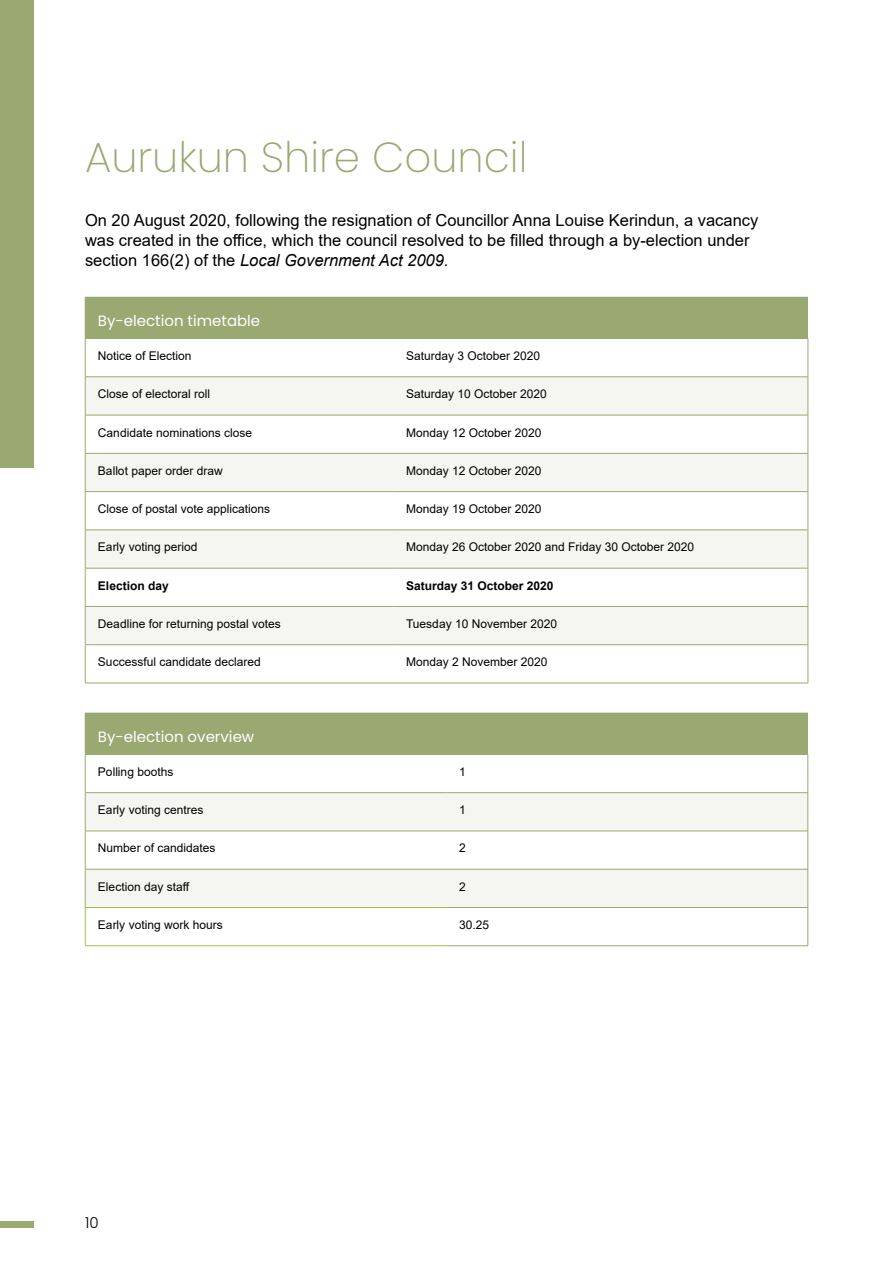
<style>
.page{position:relative;width:893px;height:1263px;background:#fff}
.page>*{position:absolute;margin:0;border:0;box-sizing:border-box;transform-origin:0 0}
.Heading_2_-_Council{font:200 42px "Poppins";color:#9aa872}
.Body{font:16.5px/19.8px "Arial";color:#000}
.Table_-_Header_1{font:15px "Poppins";color:#fff}
.t1{font:300 15px "Poppins";color:#000}
.Table_-_Body{font:12px "Arial";color:#000}
.Table_-_Body-2{font:700 12px "Arial";color:#000}
.s1{font-style:italic}
</style>
<div class="page">
<hr style="left:892px;top:962px;width:1px;height:301px;background:#9aa872">
<div style="left:0;top:0;width:34px;height:468px;background:#9aa871"></div>
<div style="left:0;top:1221px;width:34px;height:7px;background:#9aa871"></div>
<div style="left:85px;top:297px;width:723px;height:42px;background:#9aa872"></div>
<svg style="left:86px;top:378px;width:722px;height:266px;fill:#f5f6f1"></svg>
<hr style="left:85px;top:530px;width:308px;height:1px;background:#9aa872">
<hr style="left:85px;top:377px;width:308px;height:1px;background:#9aa872">
<hr style="left:393px;top:377px;width:415px;height:1px;background:#9aa872">
<hr style="left:85px;top:415px;width:308px;height:1px;background:#9aa872">
<hr style="left:393px;top:415px;width:415px;height:1px;background:#9aa872">
<hr style="left:85px;top:453px;width:308px;height:1px;background:#9aa872">
<hr style="left:393px;top:453px;width:415px;height:1px;background:#9aa872">
<hr style="left:85px;top:491px;width:308px;height:1px;background:#9aa872">
<hr style="left:393px;top:491px;width:415px;height:1px;background:#9aa872">
<hr style="left:393px;top:530px;width:415px;height:1px;background:#9aa872">
<hr style="left:85px;top:683px;width:308px;height:1px;background:#9aa872">
<hr style="left:393px;top:683px;width:415px;height:1px;background:#9aa872">
<hr style="left:85px;top:568px;width:308px;height:1px;background:#9aa872">
<hr style="left:393px;top:568px;width:415px;height:1px;background:#9aa872">
<hr style="left:85px;top:606px;width:308px;height:1px;background:#9aa872">
<hr style="left:393px;top:606px;width:415px;height:1px;background:#9aa872">
<hr style="left:85px;top:644px;width:308px;height:1px;background:#9aa872">
<hr style="left:393px;top:644px;width:415px;height:1px;background:#9aa872">
<hr style="left:808px;top:339px;width:1px;height:38px;background:#9aa872">
<hr style="left:808px;top:377px;width:1px;height:38px;background:#9aa872">
<hr style="left:808px;top:415px;width:1px;height:38px;background:#9aa872">
<hr style="left:808px;top:453px;width:1px;height:38px;background:#9aa872">
<hr style="left:808px;top:492px;width:1px;height:38px;background:#9aa872">
<hr style="left:808px;top:530px;width:1px;height:38px;background:#9aa872">
<hr style="left:808px;top:568px;width:1px;height:38px;background:#9aa872">
<hr style="left:808px;top:607px;width:1px;height:37px;background:#9aa872">
<hr style="left:808px;top:645px;width:1px;height:38px;background:#9aa872">
<hr style="left:85px;top:339px;width:1px;height:38px;background:#9aa872">
<hr style="left:85px;top:377px;width:1px;height:38px;background:#9aa872">
<hr style="left:85px;top:415px;width:1px;height:38px;background:#9aa872">
<hr style="left:85px;top:453px;width:1px;height:38px;background:#9aa872">
<hr style="left:85px;top:492px;width:1px;height:38px;background:#9aa872">
<hr style="left:85px;top:530px;width:1px;height:38px;background:#9aa872">
<hr style="left:85px;top:568px;width:1px;height:38px;background:#9aa872">
<hr style="left:85px;top:607px;width:1px;height:37px;background:#9aa872">
<hr style="left:85px;top:645px;width:1px;height:38px;background:#9aa872">
<div style="left:85px;top:713px;width:723px;height:41px;background:#9aa872"></div>
<svg style="left:86px;top:793px;width:722px;height:114px;fill:#f5f6f1"></svg>
<hr style="left:85px;top:754px;width:362px;height:1px;background:#9aa872">
<hr style="left:447px;top:754px;width:361px;height:1px;background:#9aa872">
<hr style="left:85px;top:754px;width:1px;height:38px;background:#9aa872">
<hr style="left:85px;top:792px;width:362px;height:1px;background:#9aa872">
<hr style="left:85px;top:793px;width:1px;height:38px;background:#9aa872">
<hr style="left:447px;top:792px;width:361px;height:1px;background:#9aa872">
<hr style="left:85px;top:831px;width:362px;height:1px;background:#9aa872">
<hr style="left:85px;top:831px;width:1px;height:38px;background:#9aa872">
<hr style="left:447px;top:831px;width:361px;height:1px;background:#9aa872">
<hr style="left:808px;top:754px;width:1px;height:38px;background:#9aa872">
<hr style="left:808px;top:793px;width:1px;height:38px;background:#9aa872">
<hr style="left:808px;top:831px;width:1px;height:38px;background:#9aa872">
<hr style="left:85px;top:869px;width:1px;height:38px;background:#9aa872">
<hr style="left:85px;top:869px;width:362px;height:1px;background:#9aa872">
<hr style="left:85px;top:907px;width:362px;height:1px;background:#a1c146">
<hr style="left:85px;top:908px;width:1px;height:37px;background:#a1c146">
<hr style="left:85px;top:945px;width:362px;height:1px;background:#a1c146">
<hr style="left:447px;top:869px;width:361px;height:1px;background:#9aa872">
<hr style="left:447px;top:907px;width:361px;height:1px;background:#9aa872">
<hr style="left:447px;top:945px;width:361px;height:1px;background:#9aa872">
<hr style="left:808px;top:869px;width:1px;height:38px;background:#9aa872">
<hr style="left:808px;top:908px;width:1px;height:37px;background:#9aa872">
<p class="Heading_2_-_Council" style="left:85px;top:133px;width:444px">Aurukun Shire Council</p>
<p class="Body" style="left:85px;top:210px;width:675px">On 20 August 2020, following the resignation of Councillor Anna Louise Kerindun, a vacancy was created in the office, which the council resolved to be filled through a by-election under section 166(2) of the <span class="s1">Local Government Act 2009.</span></p>
<p class="Table_-_Header_1" style="left:98px;top:312px;width:164px">By-election timetable</p>
<p class="Table_-_Body" style="left:98px;top:348px;width:95px">Notice of Election</p>
<p class="Table_-_Body" style="left:406px;top:348px;width:136px">Saturday 3 October 2020</p>
<p class="Table_-_Body" style="left:98px;top:386px;width:114px">Close of electoral roll</p>
<p class="Table_-_Body" style="left:406px;top:386px;width:142px">Saturday 10 October 2020</p>
<p class="Table_-_Body" style="left:98px;top:424px;width:156px">Candidate nominations close</p>
<p class="Table_-_Body" style="left:406px;top:424px;width:137px">Monday 12 October 2020</p>
<p class="Table_-_Body" style="left:98px;top:462px;width:126px">Ballot paper order draw</p>
<p class="Table_-_Body" style="left:406px;top:462px;width:137px">Monday 12 October 2020</p>
<p class="Table_-_Body" style="left:98px;top:501px;width:174px">Close of postal vote applications</p>
<p class="Table_-_Body" style="left:406px;top:501px;width:137px">Monday 19 October 2020</p>
<p class="Table_-_Body" style="left:98px;top:539px;width:101px">Early voting period</p>
<p class="Table_-_Body" style="left:406px;top:539px;width:290px">Monday 26 October 2020 and Friday 30 October 2020</p>
<p class="Table_-_Body-2" style="left:98px;top:577px;width:72px">Election day</p>
<p class="Table_-_Body-2" style="left:406px;top:577px;width:149px">Saturday 31 October 2020</p>
<p class="Table_-_Body" style="left:98px;top:615px;width:184px">Deadline for returning postal votes</p>
<p class="Table_-_Body" style="left:406px;top:615px;width:152px">Tuesday 10 November 2020</p>
<p class="Table_-_Body" style="left:98px;top:654px;width:164px">Successful candidate declared</p>
<p class="Table_-_Body" style="left:406px;top:654px;width:143px">Monday 2 November 2020</p>
<p class="Table_-_Header_1" style="left:98px;top:728px;width:158px">By-election overview</p>
<p class="Table_-_Body" style="left:98px;top:763px;width:77px">Polling booths</p>
<p class="Table_-_Body" style="left:459px;top:763px;width:8px">1</p>
<p class="Table_-_Body" style="left:98px;top:802px;width:107px">Early voting centres</p>
<p class="Table_-_Body" style="left:459px;top:802px;width:8px">1</p>
<p class="Table_-_Body" style="left:98px;top:840px;width:119px">Number of candidates</p>
<p class="Table_-_Body" style="left:459px;top:840px;width:8px">2</p>
<p class="Table_-_Body" style="left:98px;top:878px;width:93px">Election day staff</p>
<p class="Table_-_Body" style="left:459px;top:878px;width:8px">2</p>
<p class="Table_-_Body" style="left:98px;top:916px;width:126px">Early voting work hours</p>
<p class="Table_-_Body" style="left:459px;top:916px;width:32px">30.25</p>
<p class="t1" style="left:85px;top:1214px;width:15px">10</p>
</div>
